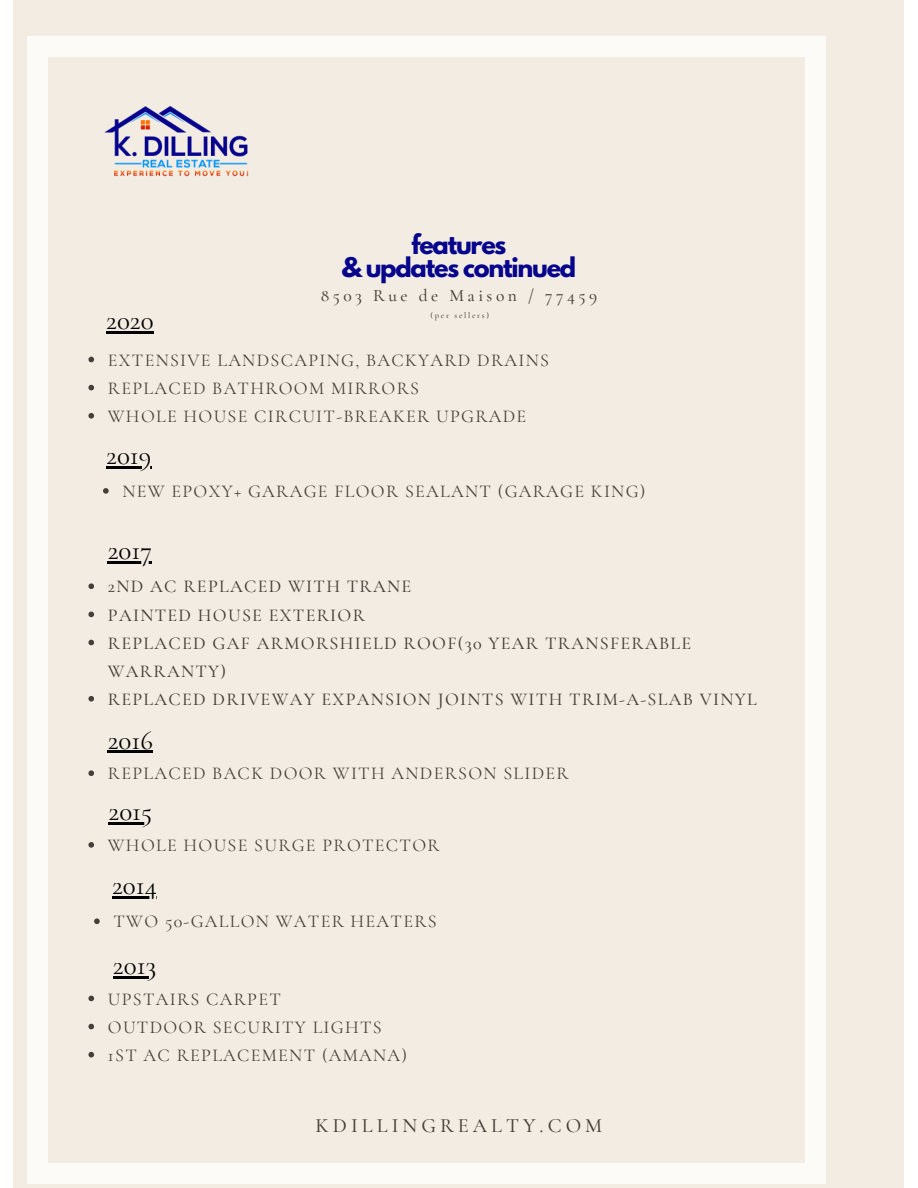
<style>
.page{position:relative;width:918px;height:1188px;background:#fff}
.page>*{position:absolute;margin:0;border:0;box-sizing:border-box;transform-origin:0 0}
.t1{font:27px "Cormorant Garamond";color:#000}
.t2{font:700 24px/22.5px "League Spartan";letter-spacing:-.05em;color:#06048c;text-align:center}
.t3{font:500 20.25px "Cormorant Garamond";letter-spacing:.2em;color:#443f3a}
.t4{font:18px "Cormorant Garamond";letter-spacing:.07em;color:#443f3a}
.t5{font:500 18px/28.2px "Cormorant Garamond";letter-spacing:.07em;color:#443f3a}
.t6{font:500 17.4px "Cormorant Garamond";letter-spacing:.2em;color:#443f3a}
.t7{font:500 8.4px "Cormorant Garamond";letter-spacing:.2em;color:#443f3a}
</style>
<div class="page">
<div style="left:14px;top:0;width:890px;height:1188px;background:#f3ece2"></div>
<div style="left:28px;top:36px;width:798px;height:1147px;background:#fcfbf8"></div>
<div style="left:49px;top:57px;width:756px;height:1105px;background:#f3ece2"></div>
<img style="left:48px;top:57px;width:201px;height:169px">
<svg style="left:88px;top:357px;width:6px;height:5px"></svg>
<svg style="left:88px;top:385px;width:6px;height:5px"></svg>
<svg style="left:88px;top:413px;width:6px;height:6px"></svg>
<hr style="left:106px;top:332px;width:48px;height:2px;background:#000">
<svg style="left:88px;top:583px;width:6px;height:6px"></svg>
<svg style="left:88px;top:612px;width:6px;height:5px"></svg>
<svg style="left:88px;top:640px;width:6px;height:5px"></svg>
<svg style="left:88px;top:696px;width:6px;height:6px"></svg>
<svg style="left:88px;top:770px;width:6px;height:6px"></svg>
<svg style="left:103px;top:488px;width:6px;height:6px"></svg>
<hr style="left:106px;top:466px;width:45px;height:3px;background:#000">
<hr style="left:108px;top:561px;width:44px;height:2px;background:#000">
<hr style="left:108px;top:751px;width:45px;height:2px;background:#000">
<svg style="left:94px;top:918px;width:6px;height:6px"></svg>
<hr style="left:112px;top:896px;width:45px;height:3px;background:#000">
<svg style="left:88px;top:842px;width:6px;height:6px"></svg>
<hr style="left:108px;top:822px;width:44px;height:3px;background:#000">
<svg style="left:88px;top:996px;width:6px;height:5px"></svg>
<svg style="left:88px;top:1024px;width:6px;height:5px"></svg>
<svg style="left:88px;top:1052px;width:6px;height:5px"></svg>
<hr style="left:113px;top:976px;width:43px;height:2px;background:#000">
<h1 class="t1" style="left:106px;top:304px;width:49px">2020</h1>
<p class="t2" style="left:342px;top:236px;width:236px">features<br>&amp; updates continued</p>
<p class="t6" style="left:321px;top:285px;width:278px">8503 Rue de Maison / 77459</p>
<p class="t7" style="left:431px;top:310px;width:60px">(per sellers)</p>
<h4 class="t4" style="left:108px;top:349px;width:443px">EXTENSIVE LANDSCAPING, BACKYARD DRAINS</h4>
<h1 class="t4" style="left:108px;top:377px;width:313px">REPLACED BATHROOM MIRRORS</h1>
<p class="t4" style="left:108px;top:405px;width:420px">WHOLE HOUSE CIRCUIT-BREAKER UPGRADE</p>
<h1 class="t1" style="left:106px;top:439px;width:47px">2019</h1>
<p class="t4" style="left:122px;top:480px;width:525px">NEW EPOXY+ GARAGE FLOOR SEALANT (GARAGE KING)</p>
<p class="t1" style="left:108px;top:534px;width:46px">2017</p>
<p class="t5" style="left:108px;top:573px;width:305px">2ND AC REPLACED WITH TRANE</p>
<h1 class="t5" style="left:108px;top:601px;width:259px">PAINTED HOUSE EXTERIOR</h1>
<p class="t5" style="left:108px;top:629px;width:585px">REPLACED GAF ARMORSHIELD ROOF(30 YEAR TRANSFERABLE<br>WARRANTY)</p>
<p class="t5" style="left:108px;top:685px;width:650px">REPLACED DRIVEWAY EXPANSION JOINTS WITH TRIM-A-SLAB VINYL</p>
<h1 class="t1" style="left:108px;top:724px;width:47px">2016</h1>
<p class="t4" style="left:108px;top:763px;width:462px">REPLACED BACK DOOR WITH ANDERSON SLIDER</p>
<h1 class="t1" style="left:108px;top:795px;width:45px">2015</h1>
<p class="t4" style="left:108px;top:834px;width:333px">WHOLE HOUSE SURGE PROTECTOR</p>
<h1 class="t1" style="left:112px;top:869px;width:46px">2014</h1>
<p class="t4" style="left:114px;top:911px;width:325px">TWO 50-GALLON WATER HEATERS</p>
<h3 class="t1" style="left:113px;top:949px;width:45px">2013</h3>
<p class="t4" style="left:108px;top:988px;width:174px">UPSTAIRS CARPET</p>
<p class="t4" style="left:108px;top:1016px;width:275px">OUTDOOR SECURITY LIGHTS</p>
<p class="t4" style="left:108px;top:1044px;width:301px">1ST AC REPLACEMENT (AMANA)</p>
<h2 class="t3" style="left:316px;top:1113px;width:288px">KDILLINGREALTY.COM</h2>
</div>
